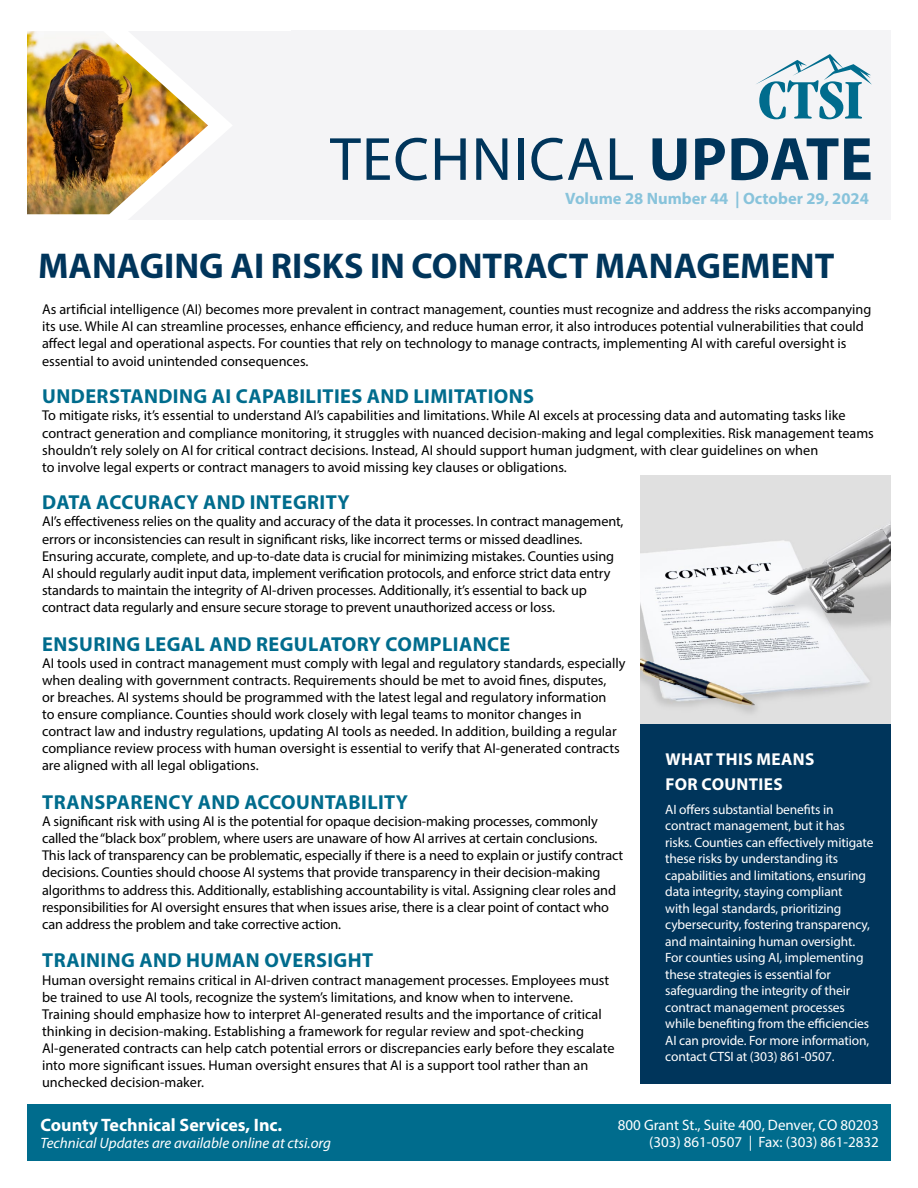
<style>
.page{position:relative;width:918px;height:1188px;background:#fff}
.page>*{position:absolute;margin:0;border:0;box-sizing:border-box;transform-origin:0 0}
.t1{font:61.5px "Myriad Pro";letter-spacing:.02em;color:#00355b}
.t2{font:700 36px "Myriad Pro";color:#00355b}
.t3{font:700 20.25px "Myriad Pro";letter-spacing:.02em;color:#006c8d}
.t4{font:700 18px "Myriad Pro";color:#fff}
.t5{font:700 17.25px/25.2px "Myriad Pro";letter-spacing:.02em;color:#fff}
.t6{font:700 16.5px "Myriad Pro";color:#88c3db}
.t7{font:15px/17.2px "Myriad Pro";color:#fff;text-align:right}
.t8{font:italic 15px "Myriad Pro";color:#fff}
.t9{font:14.25px/17.1px "Myriad Pro";color:#000}
.t10{font:13.5px/16.5px "Myriad Pro";letter-spacing:-.01em;color:#fff}
.s1{font-weight:700}
</style>
<div class="page">
<img style="left:640px;top:475px;width:251px;height:250px">
<div style="left:27px;top:31px;width:864px;height:189px;background:#f4f4f6"></div>
<svg style="left:27px;top:104px;width:205px;height:116px"></svg>
<div style="left:27px;top:1105px;width:864px;height:56px;background:#006c8d"></div>
<img style="left:27px;top:31px;width:181px;height:183px">
<svg style="left:756px;top:54px;width:116px;height:65px"></svg>
<div style="left:640px;top:725px;width:251px;height:359px;background:#00355b"></div>
<h1 class="t1" style="left:330px;top:121px;width:544px">TECHNICAL <span class="s1">UPDATE</span></h1>
<p class="t6" style="left:565px;top:187px;width:305px">Volume 28 Number 44 | October 29, 2024</p>
<h2 class="t2" style="left:38px;top:242px;width:798px">MANAGING AI RISKS IN CONTRACT MANAGEMENT</h2>
<p class="t9" style="left:42px;top:301px;width:831px">As artificial intelligence (AI) becomes more prevalent in contract management, counties must recognize and address the risks accompanying its use. While AI can streamline processes, enhance efficiency, and reduce human error, it also introduces potential vulnerabilities that could affect legal and operational aspects. For counties that rely on technology to manage contracts, implementing AI with careful oversight is essential to avoid unintended consequences.</p>
<h3 class="t3" style="left:42px;top:383px;width:493px">UNDERSTANDING AI CAPABILITIES AND LIMITATIONS</h3>
<p class="t9" style="left:42px;top:407px;width:833px">To mitigate risks, it’s essential to understand AI’s capabilities and limitations. While AI excels at processing data and automating tasks like contract generation and compliance monitoring, it struggles with nuanced decision-making and legal complexities. Risk management teams shouldn’t rely solely on AI for critical contract decisions. Instead, AI should support human judgment, with clear guidelines on when<br>to involve legal experts or contract managers to avoid missing key clauses or obligations.</p>
<h3 class="t3" style="left:42px;top:489px;width:309px">DATA ACCURACY AND INTEGRITY</h3>
<p class="t9" style="left:42px;top:513px;width:583px">AI’s effectiveness relies on the quality and accuracy of the data it processes. In contract management, errors or inconsistencies can result in significant risks, like incorrect terms or missed deadlines.<br>Ensuring accurate, complete, and up-to-date data is crucial for minimizing mistakes. Counties using AI should regularly audit input data, implement verification protocols, and enforce strict data entry standards to maintain the integrity of AI-driven processes. Additionally, it’s essential to back up contract data regularly and ensure secure storage to prevent unauthorized access or loss.</p>
<h3 class="t3" style="left:42px;top:631px;width:470px">ENSURING LEGAL AND REGULATORY COMPLIANCE</h3>
<p class="t9" style="left:42px;top:654px;width:585px">AI tools used in contract management must comply with legal and regulatory standards, especially when dealing with government contracts. Requirements should be met to avoid fines, disputes,<br>or breaches. AI systems should be programmed with the latest legal and regulatory information<br>to ensure compliance. Counties should work closely with legal teams to monitor changes in contract law and industry regulations, updating AI tools as needed. In addition, building a regular compliance review process with human oversight is essential to verify that AI-generated contracts are aligned with all legal obligations.</p>
<h3 class="t3" style="left:42px;top:789px;width:367px">TRANSPARENCY AND ACCOUNTABILITY</h3>
<p class="t9" style="left:42px;top:813px;width:583px">A significant risk with using AI is the potential for opaque decision-making processes, commonly called the “black box” problem, where users are unaware of how AI arrives at certain conclusions.<br>This lack of transparency can be problematic, especially if there is a need to explain or justify contract decisions. Counties should choose AI systems that provide transparency in their decision-making algorithms to address this. Additionally, establishing accountability is vital. Assigning clear roles and responsibilities for AI oversight ensures that when issues arise, there is a clear point of contact who can address the problem and take corrective action.</p>
<h3 class="t3" style="left:42px;top:947px;width:332px">TRAINING AND HUMAN OVERSIGHT</h3>
<p class="t9" style="left:42px;top:971px;width:574px">Human oversight remains critical in AI-driven contract management processes. Employees must be trained to use AI tools, recognize the system’s limitations, and know when to intervene.<br>Training should emphasize how to interpret AI-generated results and the importance of critical thinking in decision-making. Establishing a framework for regular review and spot-checking AI-generated contracts can help catch potential errors or discrepancies early before they escalate into more significant issues. Human oversight ensures that AI is a support tool rather than an unchecked decision-maker.</p>
<p class="t5" style="left:665px;top:746px;width:150px">WHAT THIS MEANS<br>FOR COUNTIES</p>
<p class="t10" style="left:665px;top:801px;width:210px">AI offers substantial benefits in contract management, but it has risks. Counties can effectively mitigate these risks by understanding its capabilities and limitations, ensuring data integrity, staying compliant<br>with legal standards, prioritizing cybersecurity, fostering transparency, and maintaining human oversight.<br>For counties using AI, implementing these strategies is essential for safeguarding the integrity of their contract management processes while benefiting from the efficiencies AI can provide. For more information, contact CTSI at (303) 861-0507.</p>
<p class="t4" style="left:40px;top:1113px;width:243px">County Technical Services, Inc.</p>
<p class="t8" style="left:40px;top:1134px;width:292px">Technical Updates are available online at ctsi.org</p>
<p class="t7" style="left:618px;top:1116px;width:263px">800 Grant St., Suite 400, Denver, CO 80203 (303) 861-0507 | Fax: (303) 861-2832</p>
</div>
